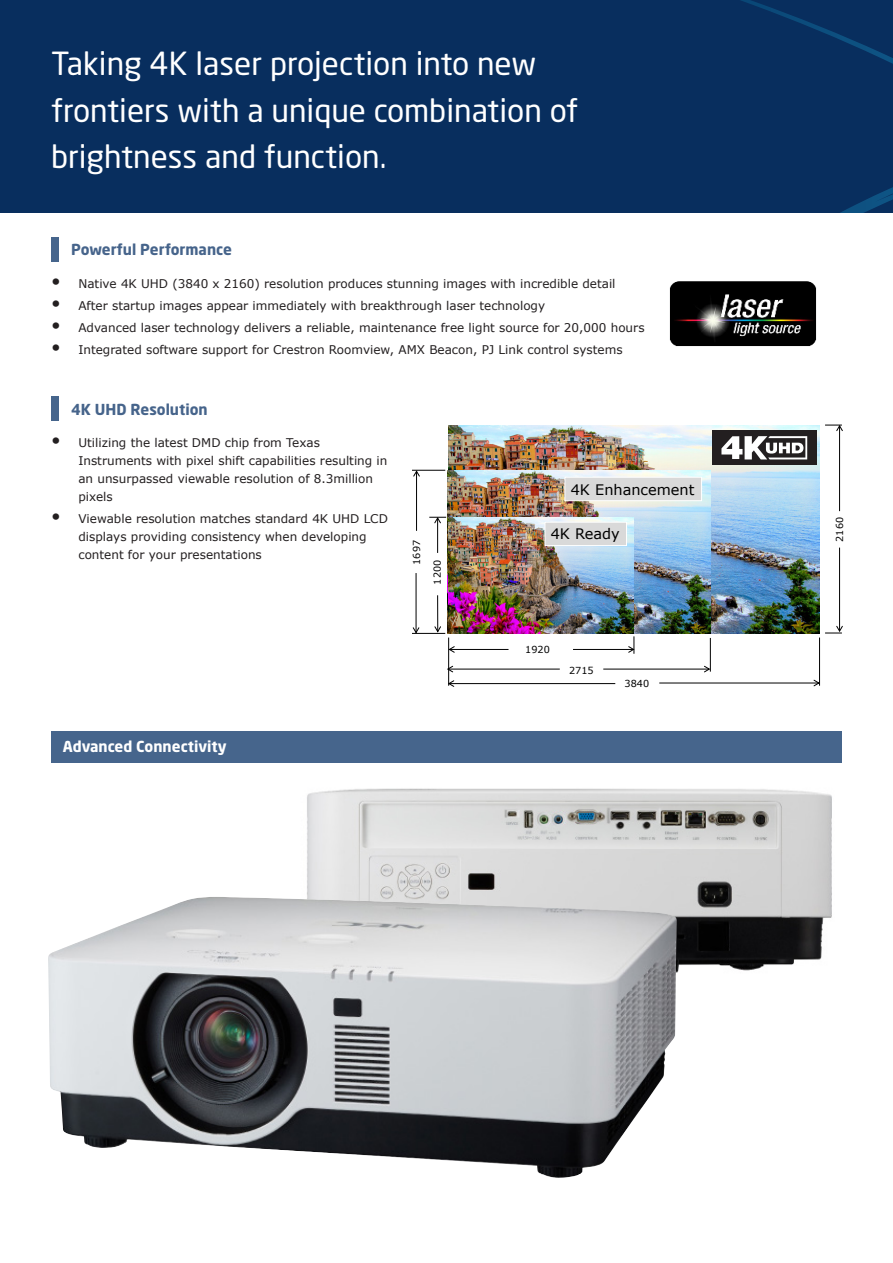
<style>
.page{position:relative;width:893px;height:1263px;background:#fff}
.page>*{position:absolute;margin:0;border:0;box-sizing:border-box;transform-origin:0 0}
.t1{font:31.5px/46.5px "Neo Sans Std";color:#fff}
.t2{font:700 15px "Neo Sans Std";color:#46648b}
.t3{font:700 15px "Neo Sans Std";color:#fff}
.t4{font:14.55px "Verdana";color:#000}
.t5{font:12px/18px "Verdana";color:#231f20}
.t6{font:9.6px "Verdana";letter-spacing:.005em;color:#000}
.s1{font-family:"Helvetica Neue LT Std";font-weight:700;font-stretch:condensed;font-size:18px}
</style>
<div class="page">
<img style="left:670px;top:281px;width:146px;height:65px">
<img style="left:307px;top:788px;width:525px;height:185px">
<div style="left:0;top:0;width:893px;height:213px;background:#082e5e"></div>
<svg style="left:741px;top:0;width:152px;height:213px"></svg>
<div style="left:51px;top:396px;width:7px;height:24px;background:#46658c"></div>
<div style="left:51px;top:238px;width:7px;height:24px;background:#46658c"></div>
<div style="left:51px;top:731px;width:791px;height:32px;background:#46658c"></div>
<hr style="left:839px;top:426px;width:1px;height:85px;background:#000">
<svg style="left:825px;top:424px;width:18px;height:8px"></svg>
<hr style="left:839px;top:548px;width:1px;height:83px;background:#000">
<svg style="left:825px;top:625px;width:18px;height:9px"></svg>
<hr style="left:448px;top:637px;width:1px;height:49px;background:#000">
<hr style="left:819px;top:637px;width:1px;height:49px;background:#000">
<hr style="left:659px;top:683px;width:160px;height:1px;background:#000">
<svg style="left:813px;top:679px;width:7px;height:8px"></svg>
<hr style="left:449px;top:683px;width:166px;height:1px;background:#000">
<svg style="left:448px;top:680px;width:7px;height:7px"></svg>
<img style="left:448px;top:425px;width:371px;height:209px">
<img style="left:448px;top:470px;width:263px;height:164px">
<hr style="left:412px;top:470px;width:33px;height:1px;background:#000">
<hr style="left:412px;top:633px;width:33px;height:1px;background:#000">
<hr style="left:416px;top:471px;width:1px;height:60px;background:#000">
<svg style="left:413px;top:470px;width:7px;height:7px"></svg>
<hr style="left:416px;top:573px;width:1px;height:60px;background:#000">
<svg style="left:412px;top:627px;width:8px;height:7px"></svg>
<hr style="left:710px;top:638px;width:1px;height:34px;background:#000">
<hr style="left:603px;top:669px;width:106px;height:1px;background:#000">
<svg style="left:703px;top:665px;width:8px;height:8px"></svg>
<hr style="left:448px;top:669px;width:112px;height:1px;background:#000">
<svg style="left:447px;top:665px;width:7px;height:8px"></svg>
<div style="left:565px;top:477px;width:137px;height:24px;background:#d9d9d9;border:1px solid #fff"></div>
<img style="left:448px;top:517px;width:185px;height:116px">
<hr style="left:437px;top:518px;width:1px;height:35px;background:#000">
<svg style="left:429px;top:516px;width:17px;height:8px"></svg>
<hr style="left:437px;top:595px;width:1px;height:37px;background:#000">
<svg style="left:434px;top:626px;width:8px;height:7px"></svg>
<hr style="left:573px;top:649px;width:60px;height:1px;background:#000">
<svg style="left:628px;top:636px;width:7px;height:18px"></svg>
<hr style="left:449px;top:649px;width:59px;height:1px;background:#000">
<svg style="left:448px;top:645px;width:7px;height:8px"></svg>
<div style="left:545px;top:522px;width:82px;height:24px;background:#d9d9d9;border:1px solid #fff"></div>
<img style="left:48px;top:897px;width:629px;height:281px">
<div style="left:712px;top:431px;width:104px;height:34px;background:#231f20"></div>
<svg style="left:721px;top:436px;width:86px;height:23px"></svg>
<p class="t1" style="left:51px;top:40px;width:529px">Taking 4K laser projection into new frontiers with a unique combination of brightness and function.</p>
<p class="t2" style="left:71px;top:240px;width:162px">Powerful Performance</p>
<p class="t5" style="left:51px;top:274px;width:566px"><span class="s1">•</span> Native 4K UHD (3840 x 2160) resolution produces stunning images with incredible detail</p>
<p class="t5" style="left:51px;top:296px;width:495px"><span class="s1">•</span> After startup images appear immediately with breakthrough laser technology</p>
<p class="t5" style="left:51px;top:319px;width:595px"><span class="s1">•</span> Advanced laser technology delivers a reliable, maintenance free light source for 20,000 hours</p>
<p class="t5" style="left:51px;top:341px;width:573px"><span class="s1">•</span> Integrated software support for Crestron Roomview, AMX Beacon, PJ Link control systems</p>
<p class="t2" style="left:71px;top:400px;width:138px">4K UHD Resolution</p>
<p class="t5" style="left:78px;top:434px;width:311px;text-indent:-27px"><span class="s1">•</span> Utilizing the latest DMD chip from Texas Instruments with pixel shift capabilities resulting in an unsurpassed viewable resolution of 8.3million pixels</p>
<p class="t5" style="left:78px;top:510px;width:311px;text-indent:-27px"><span class="s1">•</span> Viewable resolution matches standard 4K UHD LCD displays providing consistency when developing content for your presentations</p>
<p class="t6" style="left:410px;top:565px;width:26px;rotate:-90deg">1697</p>
<p class="t6" style="left:431px;top:584px;width:26px;rotate:-90deg">1200</p>
<p class="t3" style="left:63px;top:737px;width:166px">Advanced Connectivity</p>
<p class="t4" style="left:571px;top:479px;width:125px">4K Enhancement</p>
<p class="t4" style="left:551px;top:524px;width:71px">4K Ready</p>
<p class="t6" style="left:525px;top:643px;width:26px">1920</p>
<p class="t6" style="left:569px;top:664px;width:26px">2715</p>
<p class="t6" style="left:624px;top:677px;width:26px">3840</p>
<p class="t6" style="left:833px;top:542px;width:26px;rotate:-90deg">2160</p>
</div>
